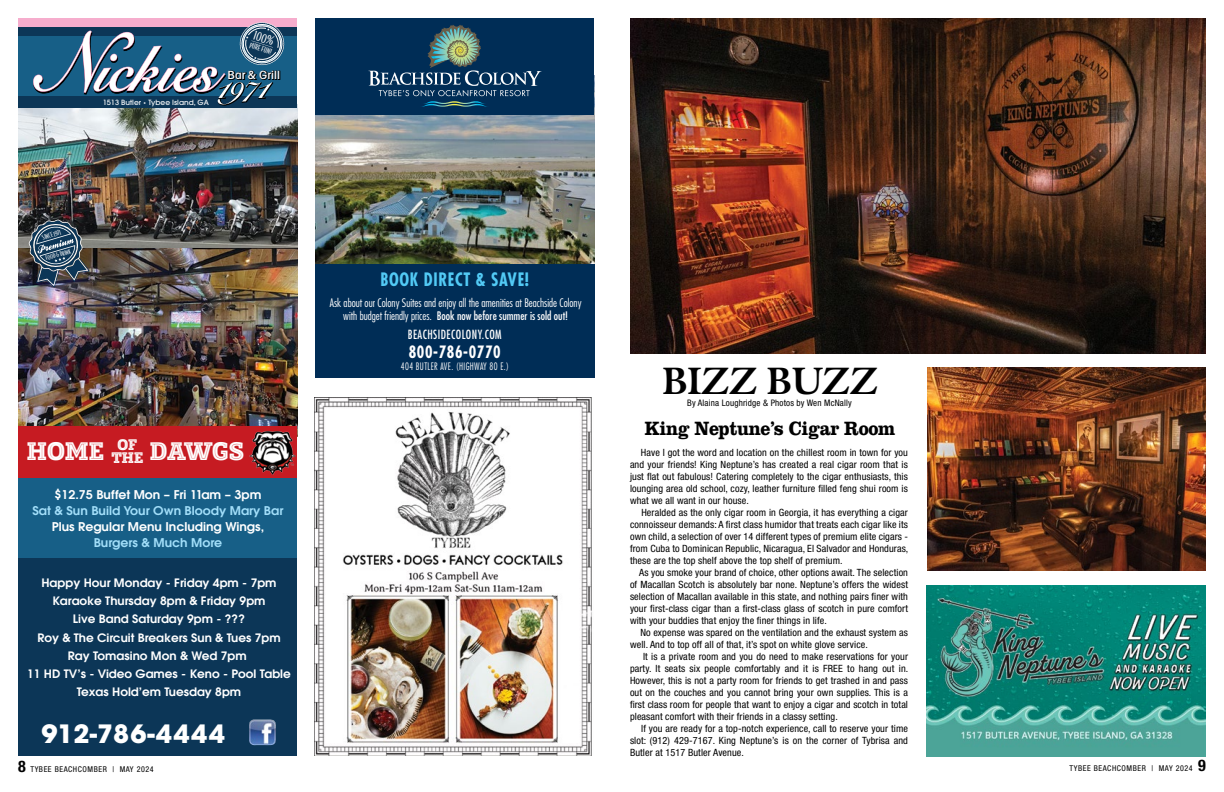
<style>
.page{position:relative;width:1224px;height:792px;background:#fff}
.page>*{position:absolute;margin:0;border:0;box-sizing:border-box;transform-origin:0 0}
.t1{font:700 36.9px "Guardi";letter-spacing:-.02em;color:#000}
.t2{font:700 25.1px "Avant Garde";letter-spacing:.04em;color:#fff;scale:1.04 1}
.t3{font:24.1px "Posterizer KG Inline";color:#fff}
.t4{font:700 20px "Clarendon";letter-spacing:-.02em;color:#000;scale:.9 1}
.t5{font:700 condensed 18px "Futura";letter-spacing:.04em;color:#52caf5;scale:.93 1}
.t6{font:700 condensed 16.5px "Futura";letter-spacing:.04em;color:#fff;scale:.93 1}
.t7{font:14.5px/13.5px "Posterizer KG Inline";color:#fff;text-align:center}
.t8{font:condensed 12.4px "Futura";letter-spacing:.04em;color:#fff;scale:.93 1}
.t9{font:600 12px "Avant Garde";color:#fff;scale:1.04 1}
.t10{font:600 12px "Avant Garde";color:#a2def9;scale:1.04 1}
.t11{font:600 11.6px/18.3px "Avant Garde";color:#fff;text-align:center;scale:1.04 1}
.t12{font:11.6px "S Ti Mac Sans";color:#fff}
.t13{font:300 condensed 11.5px/13px "Futura";color:#fff;text-align:center}
.t14{font:500 condensed 11.3px "Avant Garde";color:#fff;scale:1.2 1}
.t15{font:condensed 10px/12px "Helvetica Neue";letter-spacing:.01em;color:#000;text-align:justify}
.t16{font:300 condensed 10px "Futura";letter-spacing:.04em;color:#fff;scale:.93 1}
.t17{font:condensed 9px "Helvetica Neue";letter-spacing:.02em;color:#000}
.t18{font:condensed 8px "Helvetica Neue";letter-spacing:.07em;color:#000}
.t19{font:7.4px "S Ti Mac Sans";color:#fff}
.t20{font:500 7.2px "Avant Garde";color:#fff;scale:1.04 1}
.t21{font:6.4px "S Ti Mac Sans";color:#fff}
.t22{font:6px "S Ti Mac Sans";color:#fff}
.s1{font-size:5.2px}
.s2{font-weight:400}
.s3{font-weight:700;font-size:16px}
</style>
<div class="page">
<img style="left:927px;top:585px;width:279px;height:171px">
<img style="left:630px;top:18px;width:576px;height:336px">
<img style="left:927px;top:367px;width:279px;height:204px">
<img style="left:18px;top:247px;width:280px;height:179px">
<img style="left:18px;top:108px;width:280px;height:139px">
<div style="left:18px;top:426px;width:280px;height:52px;background:#c61b22"></div>
<div style="left:18px;top:19px;width:280px;height:84px;background:#175f87"></div>
<div style="left:18px;top:18px;width:280px;height:9px;background:#f6adcd"></div>
<div style="left:18px;top:478px;width:280px;height:251px;background:#175f87"></div>
<div style="left:18px;top:96px;width:280px;height:12px;background:#0c3657"></div>
<div style="left:18px;top:27px;width:280px;height:9px;background:#0c3657"></div>
<div style="left:18px;top:558px;width:280px;height:198px;background:#0c3657"></div>
<img style="left:29px;top:220px;width:61px;height:68px">
<svg style="left:33px;top:22px;width:252px;height:88px"></svg>
<img style="left:249px;top:720px;width:27px;height:26px">
<img style="left:250px;top:431px;width:45px;height:44px">
<img style="left:316px;top:115px;width:278px;height:149px">
<div style="left:316px;top:18px;width:278px;height:97px;background:#002d56"></div>
<svg style="left:369px;top:25px;width:172px;height:82px"></svg>
<div style="left:316px;top:264px;width:278px;height:114px;background:#002d56"></div>
<img style="left:315px;top:398px;width:277px;height:358px">
<p class="t20" style="left:103px;top:98px;width:104px">1513 Butler <span class="s1">•</span> Tybee Island, GA</p>
<p class="t12" style="left:256px;top:29px;width:23px;rotate:17deg">100%</p>
<p class="t19" style="left:251px;top:41px;width:24px;rotate:17deg">PURE FUN!</p>
<p class="t14" style="left:228px;top:68px;width:45px">Bar &amp; Grill</p>
<p class="t21" style="left:41px;top:234px;width:21px;rotate:-16deg">SINCE 1971</p>
<p class="t22" style="left:45px;top:255px;width:27px;rotate:-16deg">FOOD &amp; DRINK</p>
<h3 class="t7" style="left:111px;top:438px;width:33px">OF<br>THE</h3>
<p class="t9" style="left:54px;top:486px;width:201px">$12.75 Buffet Mon – Fri 11am – 3pm</p>
<p class="t10" style="left:32px;top:502px;width:243px">Sat &amp; Sun Build Your Own Bloody Mary Bar</p>
<p class="t9" style="left:52px;top:518px;width:206px">Plus Regular Menu Including Wings,</p>
<p class="t10" style="left:94px;top:534px;width:125px">Burgers &amp; Much More</p>
<h3 class="t3" style="left:27px;top:436px;width:79px">HOME</h3>
<h3 class="t3" style="left:150px;top:436px;width:96px">DAWGS</h3>
<p class="t11" style="left:27px;top:573px;width:255px">Happy Hour Monday - Friday 4pm - 7pm<br>Karaoke Thursday 8pm &amp; Friday 9pm<br>Live Band Saturday 9pm - ???<br>Roy &amp; The Circuit Breakers Sun &amp; Tues 7pm<br>Ray Tomasino Mon &amp; Wed 7pm<br>11 HD TV’s - Video Games - Keno - Pool Table<br>Texas Hold’em Tuesday 8pm</p>
<h2 class="t2" style="left:41px;top:717px;width:178px">912-786-4444</h2>
<h3 class="t5" style="left:380px;top:268px;width:161px">BOOK DIRECT &amp; SAVE!</h3>
<p class="t13" style="left:330px;top:296px;width:253px">Ask about our Colony Suites and enjoy all the amenities at Beachside Colony with budget friendly prices. <span class="s2">Book now before summer is sold out!</span></p>
<p class="t8" style="left:408px;top:327px;width:103px">BEACHSIDECOLONY.COM</p>
<h3 class="t6" style="left:409px;top:341px;width:100px">800-786-0770</h3>
<p class="t16" style="left:401px;top:360px;width:118px">404 BUTLER AVE. (HIGHWAY 80 E.)</p>
<h1 class="t1" style="left:662px;top:358px;width:218px">BIZZ BUZZ</h1>
<p class="t17" style="left:687px;top:398px;width:166px">By Alaina Loughridge &amp; Photos by Wen McNally</p>
<h3 class="t4" style="left:645px;top:416px;width:280px">King Neptune’s Cigar Room</h3>
<p class="t15" style="left:630px;top:446px;width:280px;text-indent:11px">Have I got the word and location on the chillest room in town for you and your friends! King Neptune’s has created a real cigar room that is just flat out fabulous! Catering completely to the cigar enthusiasts, this lounging area old school, cozy, leather furniture filled feng shui room is what we all want in our house.</p>
<p class="t15" style="left:630px;top:506px;width:280px;text-indent:11px">Heralded as the only cigar room in Georgia, it has everything a cigar connoisseur demands: A first class humidor that treats each cigar like its own child, a selection of over 14 different types of premium elite cigars - from Cuba to Dominican Republic, Nicaragua, El Salvador and Honduras, these are the top shelf above the top shelf of premium.</p>
<p class="t15" style="left:630px;top:566px;width:280px;text-indent:9px">As you smoke your brand of choice, other options await. The selection of Macallan Scotch is absolutely bar none. Neptune’s offers the widest selection of Macallan available in this state, and nothing pairs finer with your first-class cigar than a first-class glass of scotch in pure comfort with your buddies that enjoy the finer things in life.</p>
<p class="t15" style="left:630px;top:626px;width:280px;text-indent:10px">No expense was spared on the ventilation and the exhaust system as well. And to top off all of that, it’s spot on white glove service.</p>
<p class="t15" style="left:630px;top:650px;width:280px;text-indent:13px">It is a private room and you do need to make reservations for your party. It seats six people comfortably and it is FREE to hang out in.<br>However, this is not a party room for friends to get trashed in and pass out on the couches and you cannot bring your own supplies. This is a first class room for people that want to enjoy a cigar and scotch in total pleasant comfort with their friends in a classy setting.</p>
<p class="t15" style="left:630px;top:722px;width:280px;text-indent:11px">If you are ready for a top-notch experience, call to reserve your time slot: (912) 429-7167. King Neptune’s is on the corner of Tybrisa and Butler at 1517 Butler Avenue.</p>
<p class="t18" style="left:18px;top:764px;width:137px"><span class="s3">8</span> TYBEE BEACHCOMBER | MAY 2024</p>
<p class="t18" style="left:1070px;top:764px;width:138px">TYBEE BEACHCOMBER | MAY 2024 <span class="s3">9</span></p>
</div>
